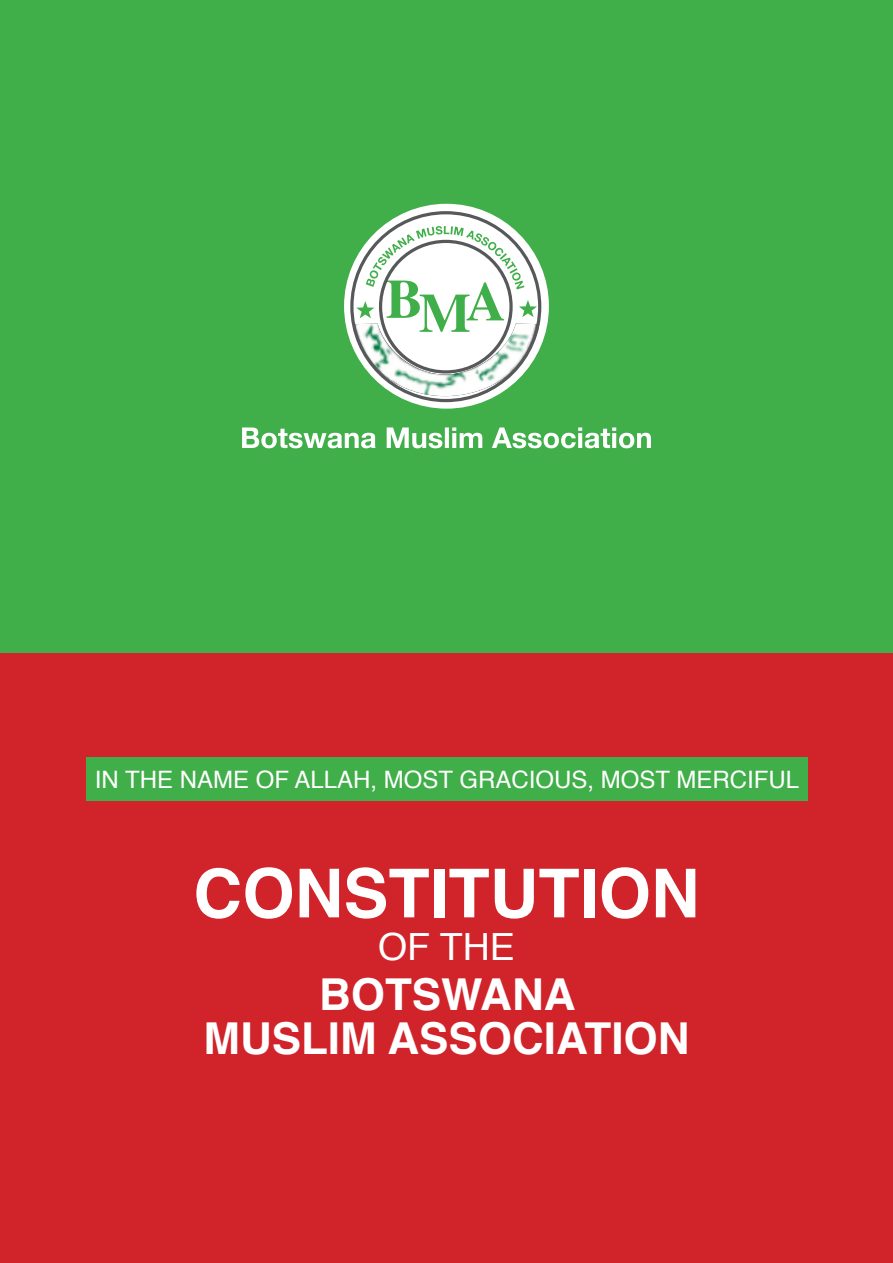
<style>
.page{position:relative;width:893px;height:1263px;background:#fff}
.page>*{position:absolute;margin:0;border:0;box-sizing:border-box;transform-origin:0 0}
.t1{font:700 67.5px "Helvetica";color:#fff}
.t2{font:700 43.95px/44px "Helvetica";color:#fff;text-align:center}
.t3{font:37.5px "Helvetica";color:#fff}
.t4{font:24px "Helvetica";color:#fff}
</style>
<div class="page">
<div style="left:0;top:652px;width:893px;height:611px;background:#d1232a"></div>
<div style="left:86px;top:758px;width:721px;height:43px;background:#40ae49"></div>
<div style="left:0;top:0;width:893px;height:652px;background:#40ae49"></div>
<svg style="left:242px;top:427px;width:409px;height:21px"></svg>
<svg style="left:344px;top:204px;width:205px;height:205px;fill:#fff"></svg>
<svg style="left:355px;top:226px;width:184px;height:170px"></svg>
<p class="t4" style="left:95px;top:761px;width:706px">IN THE NAME OF ALLAH, MOST GRACIOUS, MOST MERCIFUL</p>
<h1 class="t1" style="left:193px;top:839px;width:508px">CONSTITUTION</h1>
<h3 class="t3" style="left:378px;top:918px;width:138px">OF THE</h3>
<h2 class="t2" style="left:203px;top:973px;width:488px">BOTSWANA<br>MUSLIM ASSOCIATION</h2>
</div>
